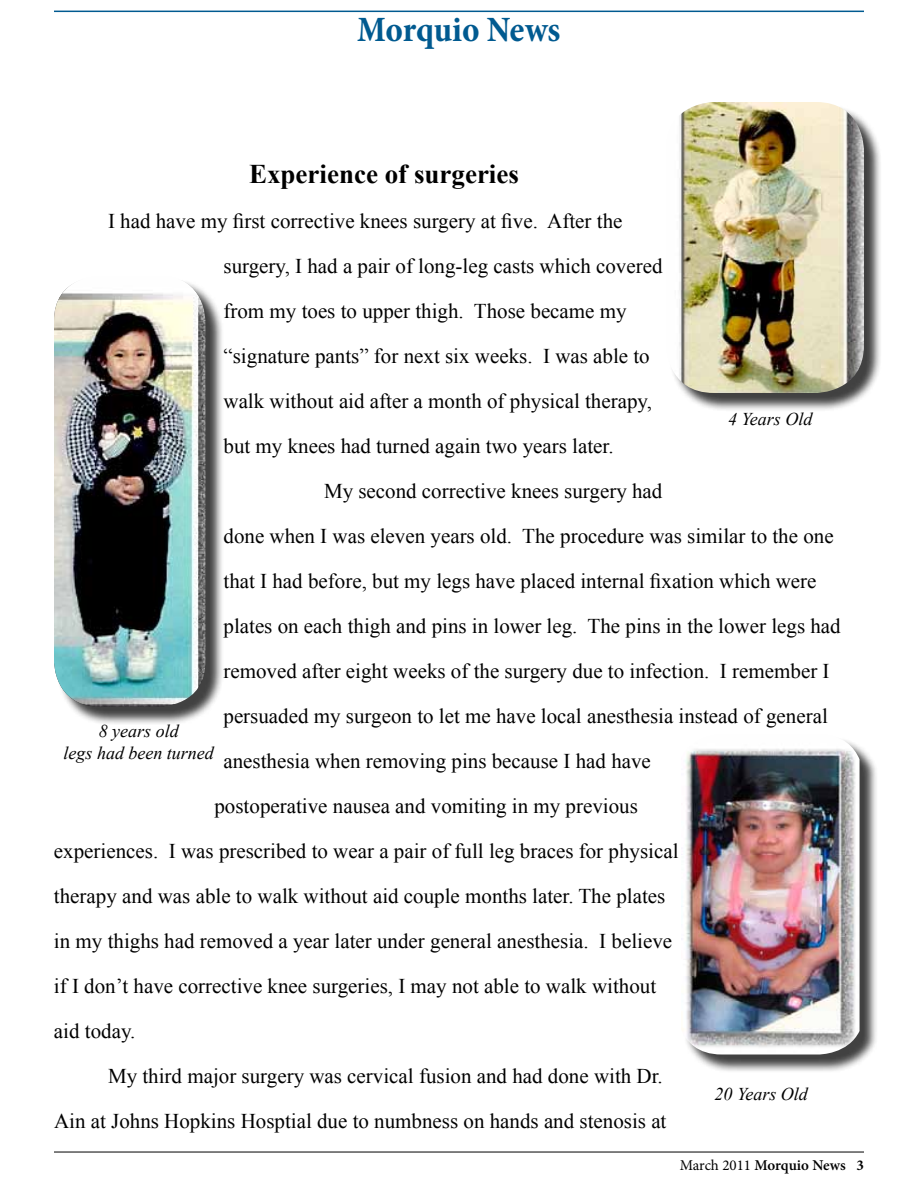
<style>
.page{position:relative;width:918px;height:1188px;background:#fff}
.page>*{position:absolute;margin:0;border:0;box-sizing:border-box;transform-origin:0 0}
.t1{font:700 condensed 36px "Minion Pro";letter-spacing:-.01em;color:#005a90}
.t2{font:700 27px "Times New Roman";color:#000}
.t3{font:21px "Times New Roman";color:#000}
.t4{font:italic 18px/21.6px "Times New Roman";color:#000;text-align:center}
.t5{font:600 15px "Minion Pro";letter-spacing:-.01em;color:#000}
.s1{font-weight:400}
.s2{font-weight:700}
</style>
<div class="page">
<div style="left:668px;top:104px;width:215px;height:308px;background:#000;opacity:.75"></div>
<img style="left:668px;top:102px;width:196px;height:291px">
<div style="left:56px;top:278px;width:168px;height:447px;background:#000;opacity:.75"></div>
<img style="left:54px;top:278px;width:152px;height:428px">
<hr style="left:54px;top:1152px;width:810px;height:1px;background:#000">
<hr style="left:54px;top:11px;width:810px;height:1px;background:#005a90">
<div style="left:683px;top:737px;width:195px;height:336px;background:#000;opacity:.75"></div>
<img style="left:681px;top:737px;width:179px;height:317px">
<h1 class="t1" style="left:357px;top:4px;width:205px">Morquio News</h1>
<p class="t2" style="left:249px;top:155px;width:271px">Experience of surgeries</p>
<p class="t3" style="left:108px;top:206px;width:516px">I had have my first corrective knees surgery at five. After the</p>
<p class="t3" style="left:224px;top:251px;width:441px">surgery, I had a pair of long-leg casts which covered</p>
<p class="t3" style="left:224px;top:296px;width:405px">from my toes to upper thigh. Those became my</p>
<p class="t3" style="left:224px;top:341px;width:428px">“signature pants” for next six weeks. I was able to</p>
<p class="t3" style="left:224px;top:386px;width:430px">walk without aid after a month of physical therapy,</p>
<p class="t3" style="left:224px;top:431px;width:392px">but my knees had turned again two years later.</p>
<p class="t3" style="left:324px;top:476px;width:340px">My second corrective knees surgery had</p>
<p class="t3" style="left:224px;top:521px;width:612px">done when I was eleven years old. The procedure was similar to the one</p>
<p class="t3" style="left:224px;top:566px;width:595px">that I had before, but my legs have placed internal fixation which were</p>
<p class="t3" style="left:224px;top:611px;width:619px">plates on each thigh and pins in lower leg. The pins in the lower legs had</p>
<p class="t3" style="left:224px;top:656px;width:608px">removed after eight weeks of the surgery due to infection. I remember I</p>
<p class="t3" style="left:224px;top:701px;width:606px">persuaded my surgeon to let me have local anesthesia instead of general</p>
<p class="t3" style="left:224px;top:746px;width:429px">anesthesia when removing pins because I had have</p>
<p class="t3" style="left:214px;top:791px;width:425px">postoperative nausea and vomiting in my previous</p>
<p class="t3" style="left:54px;top:836px;width:626px">experiences. I was prescribed to wear a pair of full leg braces for physical</p>
<p class="t3" style="left:54px;top:881px;width:613px">therapy and was able to walk without aid couple months later. The plates</p>
<p class="t3" style="left:54px;top:926px;width:620px">in my thighs had removed a year later under general anesthesia. I believe</p>
<p class="t3" style="left:54px;top:971px;width:604px">if I don’t have corrective knee surgeries, I may not able to walk without</p>
<p class="t3" style="left:54px;top:1016px;width:83px">aid today.</p>
<p class="t3" style="left:108px;top:1061px;width:556px">My third major surgery was cervical fusion and had done with Dr.</p>
<p class="t3" style="left:54px;top:1106px;width:614px">Ain at Johns Hopkins Hosptial due to numbness on hands and stenosis at</p>
<p class="t4" style="left:728px;top:408px;width:86px">4 Years Old</p>
<p class="t4" style="left:64px;top:720px;width:152px">8 years old<br>legs had been turned</p>
<p class="t4" style="left:715px;top:1083px;width:95px">20 Years Old</p>
<p class="t5" style="left:680px;top:1155px;width:186px"><span class="s1">March 2011</span> Morquio News <span class="s2">3</span></p>
</div>
